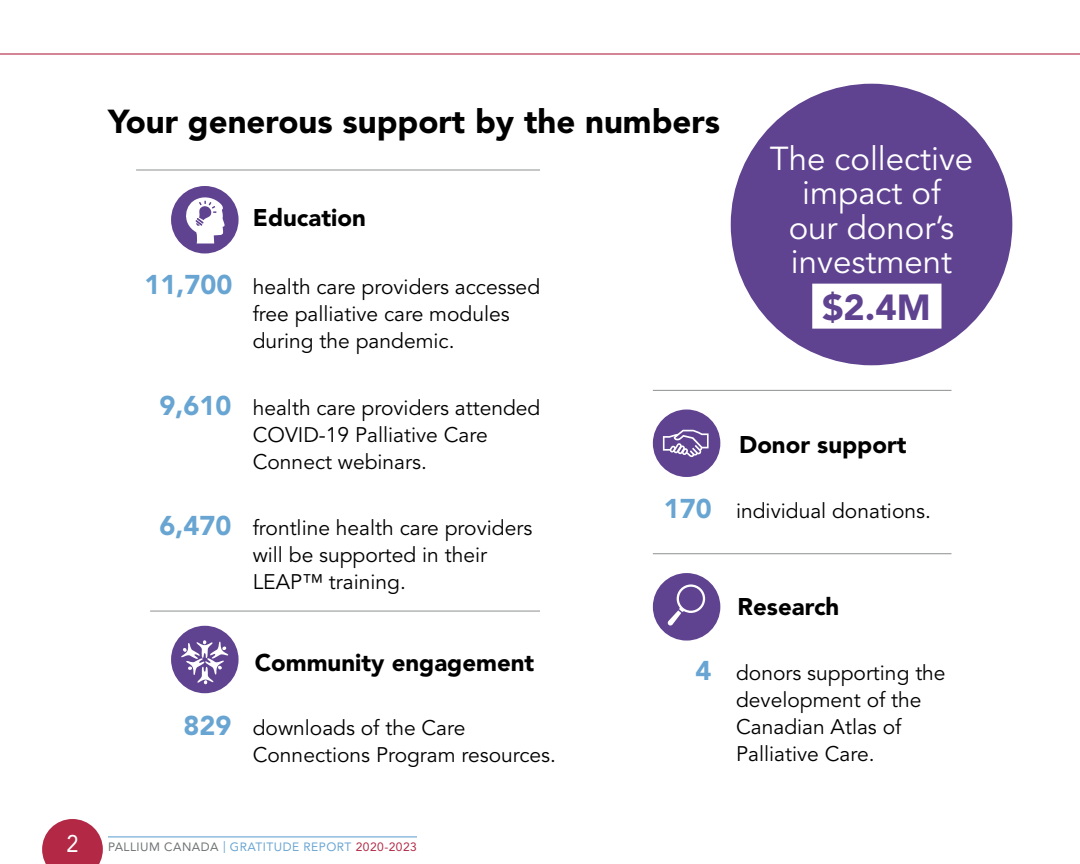
<style>
.page{position:relative;width:1080px;height:864px;background:#fff}
.page>*{position:absolute;margin:0;border:0;box-sizing:border-box;transform-origin:0 0}
.t1{font:900 36px "Avenir LT Std";color:#5f4290}
.t2{font:33px/34.5px "Avenir LT Std";color:#fff;text-align:center}
.t3{font:900 33px "Avenir LT Std";color:#000}
.t4{font:900 24px "Avenir LT Std";color:#000}
.t5{font:21px/27px "Avenir LT Std";color:#000}
.t6{font:12px "Avenir LT Std";letter-spacing:.04em;color:#69a5d2}
.s1{font-weight:900;font-size:27px;color:#69a5d2}
.s2{font-size:24px;color:#fff}
.s3{color:#6e7273}
.s4{color:#b22845}
</style>
<div class="page">
<svg style="left:42px;top:819px;width:61px;height:45px"></svg>
<hr style="left:108px;top:836px;width:309px;height:1px;background:#69a5d2">
<hr style="left:0;top:53px;width:1080px;height:2px;background:#b22845">
<div style="left:653px;top:573px;width:67px;height:68px;background:#5f4290;border-radius:50%"></div>
<svg style="left:667px;top:584px;width:38px;height:42px"></svg>
<div style="left:731px;top:84px;width:281px;height:281px;background:#5f4290;border-radius:50%"></div>
<div style="left:812px;top:284px;width:129px;height:45px;background:#fff"></div>
<div style="left:171px;top:626px;width:68px;height:67px;background:#5f4290;border-radius:50%"></div>
<svg style="left:181px;top:640px;width:48px;height:45px"></svg>
<div style="left:653px;top:410px;width:67px;height:67px;background:#5f4290;border-radius:50%"></div>
<svg style="left:663px;top:430px;width:46px;height:27px"></svg>
<div style="left:171px;top:186px;width:68px;height:68px;background:#5f4290;border-radius:50%"></div>
<svg style="left:180px;top:196px;width:45px;height:48px"></svg>
<hr style="left:150px;top:611px;width:390px;height:1px;background:#9a9c9c">
<hr style="left:136px;top:169px;width:404px;height:2px;background:#9a9c9c">
<hr style="left:653px;top:553px;width:298px;height:1px;background:#9a9c9c">
<hr style="left:653px;top:390px;width:298px;height:1px;background:#9a9c9c">
<h2 class="t3" style="left:108px;top:101px;width:614px">Your generous support by the numbers</h2>
<p class="t4" style="left:253px;top:204px;width:114px">Education</p>
<p class="t5" style="left:253px;top:274px;width:289px;text-indent:-108px"><span class="s1">11,700</span> health care providers accessed free palliative care modules during the pandemic.</p>
<p class="t5" style="left:253px;top:394px;width:289px;text-indent:-93px"><span class="s1">9,610</span> health care providers attended<br>COVID-19 Palliative Care<br>Connect webinars.</p>
<h2 class="t2" style="left:770px;top:142px;width:205px">The collective impact of<br>our donor’s investment</h2>
<h1 class="t1" style="left:822px;top:285px;width:110px">$2.4M</h1>
<p class="t4" style="left:739px;top:430px;width:169px">Donor support</p>
<p class="t5" style="left:253px;top:515px;width:281px;text-indent:-93px"><span class="s1">6,470</span> frontline health care providers will be supported in their<br>LEAP™ training.</p>
<p class="t4" style="left:255px;top:648px;width:281px">Community engagement</p>
<p class="t5" style="left:253px;top:715px;width:305px;text-indent:-69px"><span class="s1">829</span> downloads of the Care<br>Connections Program resources.</p>
<p class="t6" style="left:66px;top:840px;width:352px"><span class="s2">2</span> <span class="s3">PALLIUM CANADA</span> | GRATITUDE REPORT <span class="s4">2020-2023</span></p>
<p class="t5" style="left:664px;top:498px;width:269px"><span class="s1">170</span> individual donations.</p>
<p class="t4" style="left:738px;top:592px;width:103px">Research</p>
<p class="t5" style="left:736px;top:660px;width:211px;text-indent:-41px"><span class="s1">4</span> donors supporting the development of the<br>Canadian Atlas of<br>Palliative Care.</p>
</div>
